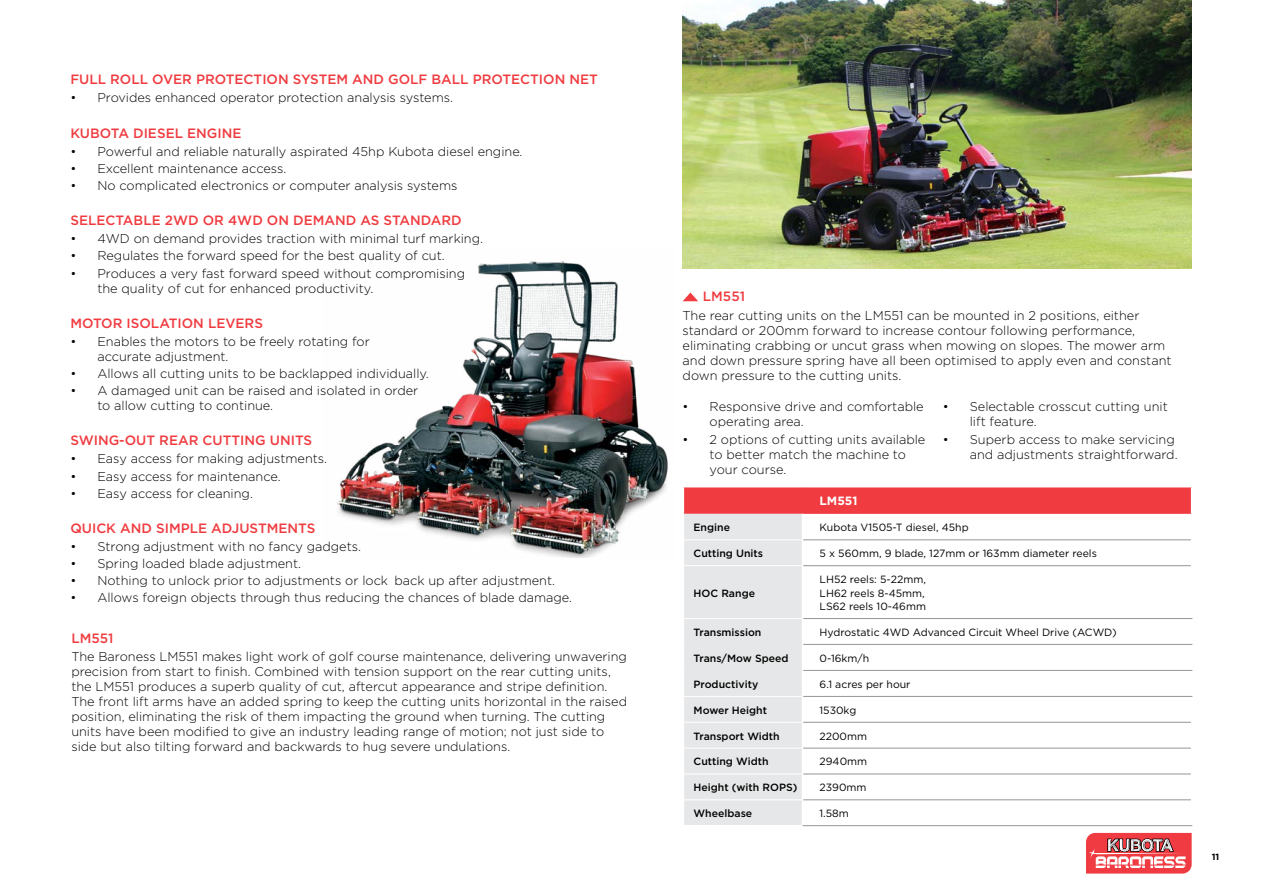
<style>
.page{position:relative;width:1263px;height:893px;background:#fff}
.page>*{position:absolute;margin:0;border:0;box-sizing:border-box;transform-origin:0 0}
.t1{font:500 13.5px "Gotham HTF";color:#f03b40}
.t2{font:300 12.75px/15px "Gotham HTF";color:#000}
.t3{font:700 12px "Gotham HTF";color:#fff}
.t4{font:10.5px/13.5px "Gotham HTF";color:#000;text-align:justify}
.t5{font:500 10.5px "Gotham HTF";color:#000}
.t6{font:700 9px "Gotham";color:#000}
</style>
<div class="page">
<img style="left:683px;top:0;width:508px;height:268px">
<svg style="left:683px;top:487px;width:509px;height:338px"></svg>
<hr style="left:803px;top:539px;width:388px;height:1px;background:#939598">
<hr style="left:803px;top:565px;width:388px;height:1px;background:#939598">
<hr style="left:803px;top:618px;width:389px;height:1px;background:#939598">
<hr style="left:803px;top:644px;width:389px;height:1px;background:#939598">
<hr style="left:803px;top:670px;width:389px;height:1px;background:#939598">
<hr style="left:803px;top:696px;width:389px;height:1px;background:#939598">
<hr style="left:803px;top:722px;width:388px;height:1px;background:#939598">
<hr style="left:803px;top:748px;width:388px;height:1px;background:#939598">
<hr style="left:803px;top:774px;width:388px;height:1px;background:#939598">
<hr style="left:803px;top:799px;width:388px;height:1px;background:#939598">
<hr style="left:802px;top:825px;width:390px;height:1px;background:#939598">
<img style="left:337px;top:261px;width:331px;height:296px">
<svg style="left:683px;top:293px;width:15px;height:8px"></svg>
<svg style="left:1086px;top:833px;width:105px;height:40px;background:#e1696e"></svg>
<p class="t1" style="left:70px;top:72px;width:529px">FULL ROLL OVER PROTECTION SYSTEM AND GOLF BALL PROTECTION NET</p>
<p class="t2" style="left:70px;top:90px;width:384px">• Provides enhanced operator protection analysis systems.</p>
<p class="t1" style="left:70px;top:125px;width:173px">KUBOTA DIESEL ENGINE</p>
<p class="t2" style="left:70px;top:144px;width:454px">• Powerful and reliable naturally aspirated 45hp Kubota diesel engine.</p>
<p class="t2" style="left:70px;top:161px;width:217px">• Excellent maintenance access.</p>
<p class="t2" style="left:70px;top:178px;width:389px">• No complicated electronics or computer analysis systems</p>
<p class="t1" style="left:70px;top:213px;width:393px">SELECTABLE 2WD OR 4WD ON DEMAND AS STANDARD</p>
<p class="t2" style="left:70px;top:231px;width:414px">• 4WD on demand provides traction with minimal turf marking.</p>
<p class="t2" style="left:70px;top:248px;width:376px">• Regulates the forward speed for the best quality of cut.</p>
<p class="t2" style="left:97px;top:265px;width:369px;text-indent:-27px">• Produces a very fast forward speed without compromising the quality of cut for enhanced productivity.</p>
<p class="t1" style="left:70px;top:315px;width:194px">MOTOR ISOLATION LEVERS</p>
<p class="t2" style="left:97px;top:334px;width:274px;text-indent:-27px">• Enables the motors to be freely rotating for accurate adjustment.</p>
<p class="t2" style="left:70px;top:366px;width:360px">• Allows all cutting units to be backlapped individually.</p>
<p class="t2" style="left:97px;top:383px;width:322px;text-indent:-27px">• A damaged unit can be raised and isolated in order to allow cutting to continue.</p>
<p class="t1" style="left:70px;top:433px;width:243px">SWING-OUT REAR CUTTING UNITS</p>
<p class="t2" style="left:70px;top:451px;width:258px">• Easy access for making adjustments.</p>
<p class="t2" style="left:70px;top:468px;width:212px">• Easy access for maintenance.</p>
<p class="t2" style="left:70px;top:485px;width:184px">• Easy access for cleaning.</p>
<p class="t1" style="left:70px;top:520px;width:247px">QUICK AND SIMPLE ADJUSTMENTS</p>
<p class="t2" style="left:70px;top:539px;width:292px">• Strong adjustment with no fancy gadgets.</p>
<p class="t2" style="left:70px;top:556px;width:232px">• Spring loaded blade adjustment.</p>
<p class="t2" style="left:70px;top:573px;width:486px">• Nothing to unlock prior to adjustments or lock back up after adjustment.</p>
<p class="t2" style="left:70px;top:590px;width:503px">• Allows foreign objects through thus reducing the chances of blade damage.</p>
<p class="t1" style="left:71px;top:631px;width:44px">LM551</p>
<p class="t2" style="left:71px;top:649px;width:557px">The Baroness LM551 makes light work of golf course maintenance, delivering unwavering precision from start to finish. Combined with tension support on the rear cutting units, the LM551 produces a superb quality of cut, aftercut appearance and stripe definition.<br>The front lift arms have an added spring to keep the cutting units horizontal in the raised position, eliminating the risk of them impacting the ground when turning. The cutting units have been modified to give an industry leading range of motion; not just side to side but also tilting forward and backwards to hug severe undulations.</p>
<p class="t1" style="left:703px;top:289px;width:44px">LM551</p>
<p class="t2" style="left:683px;top:307px;width:490px">The rear cutting units on the LM551 can be mounted in 2 positions, either standard or 200mm forward to increase contour following performance, eliminating crabbing or uncut grass when mowing on slopes. The mower arm and down pressure spring have all been optimised to apply even and constant down pressure to the cutting units.</p>
<p class="t2" style="left:710px;top:399px;width:216px;text-indent:-27px">• Responsive drive and comfortable operating area.</p>
<p class="t2" style="left:710px;top:431px;width:217px;text-indent:-27px">• 2 options of cutting units available to better match the machine to your course.</p>
<p class="t2" style="left:970px;top:399px;width:200px;text-indent:-27px">• Selectable crosscut cutting unit lift feature.</p>
<p class="t2" style="left:943px;top:431px;width:236px;text-align:right">• Superb access to make servicing and adjustments straightforward.</p>
<p class="t3" style="left:819px;top:494px;width:40px">LM551</p>
<p class="t5" style="left:694px;top:522px;width:38px">Engine</p>
<p class="t4" style="left:819px;top:521px;width:151px">Kubota V1505-T diesel, 45hp</p>
<p class="t5" style="left:694px;top:547px;width:71px">Cutting Units</p>
<p class="t4" style="left:819px;top:547px;width:279px">5 x 560mm, 9 blade, 127mm or 163mm diameter reels</p>
<p class="t5" style="left:694px;top:587px;width:63px">HOC Range</p>
<p class="t4" style="left:819px;top:572px;width:108px">LH52 reels: 5-22mm, LH62 reels 8-45mm, LS62 reels 10-46mm</p>
<p class="t5" style="left:694px;top:626px;width:69px">Transmission</p>
<p class="t4" style="left:819px;top:625px;width:299px">Hydrostatic 4WD Advanced Circuit Wheel Drive (ACWD)</p>
<p class="t5" style="left:694px;top:652px;width:96px">Trans/Mow Speed</p>
<p class="t4" style="left:819px;top:651px;width:51px">0-16km/h</p>
<p class="t5" style="left:694px;top:678px;width:66px">Productivity</p>
<p class="t4" style="left:819px;top:677px;width:93px">6.1 acres per hour</p>
<p class="t5" style="left:694px;top:704px;width:75px">Mower Height</p>
<p class="t4" style="left:819px;top:703px;width:38px">1530kg</p>
<p class="t5" style="left:694px;top:730px;width:88px">Transport Width</p>
<p class="t4" style="left:819px;top:729px;width:49px">2200mm</p>
<p class="t5" style="left:694px;top:756px;width:76px">Cutting Width</p>
<p class="t4" style="left:819px;top:755px;width:49px">2940mm</p>
<p class="t5" style="left:694px;top:782px;width:105px">Height (with ROPS)</p>
<p class="t4" style="left:819px;top:781px;width:48px">2390mm</p>
<p class="t5" style="left:694px;top:807px;width:60px">Wheelbase</p>
<p class="t4" style="left:819px;top:806px;width:31px">1.58m</p>
<p class="t6" style="left:1212px;top:851px;width:9px">11</p>
</div>
